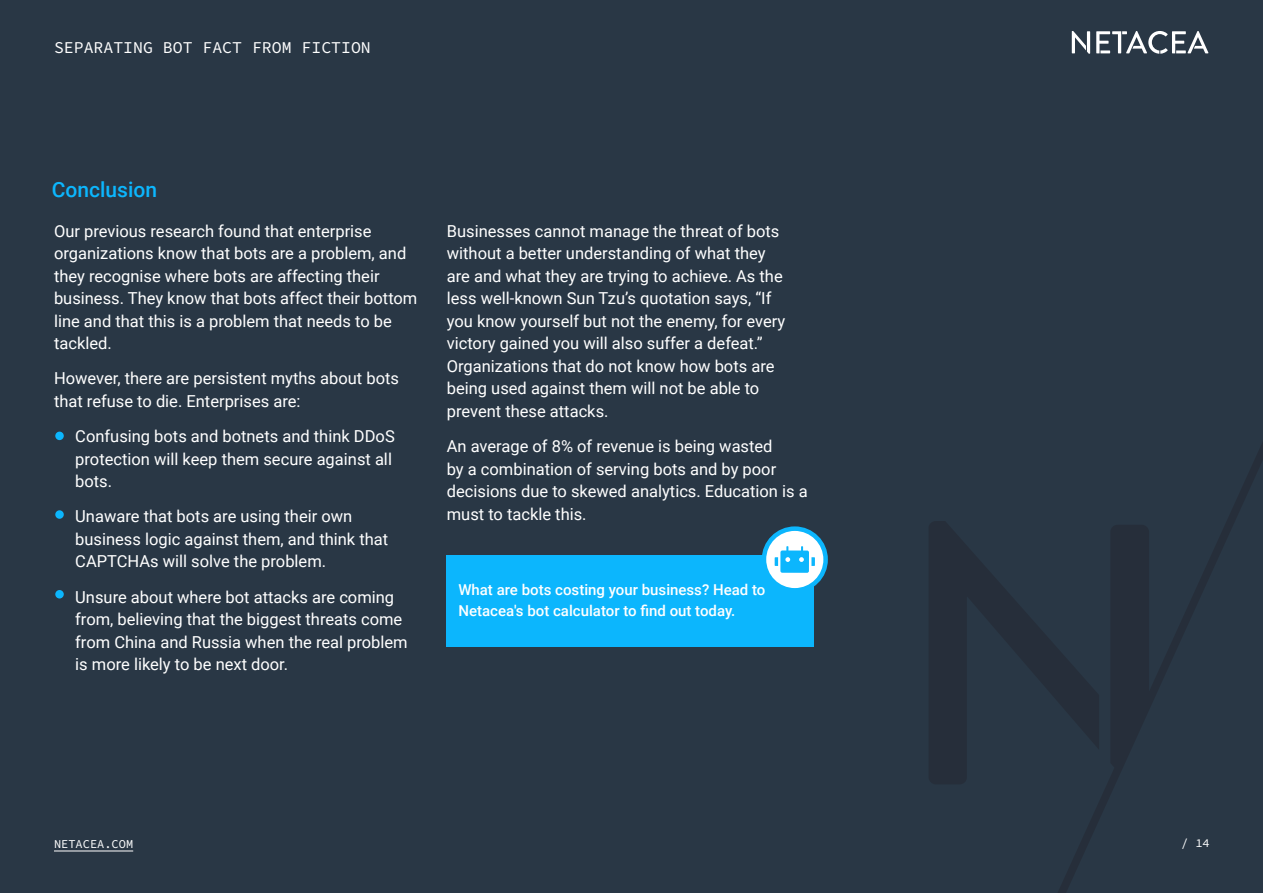
<style>
.page{position:relative;width:1263px;height:893px;background:#293745}
.page>*{position:absolute;margin:0;border:0;box-sizing:border-box;transform-origin:0 0}
.t1{font:500 21px "Roboto";color:#0cb6fd}
.t2{font:16.5px/22.5px "Roboto";color:#fff}
.t3{font:16.5px "Source Code Pro";color:#fff}
.t4{font:500 15px/21px "Roboto";color:#fff}
.t5{font:12px "Source Code Pro";color:#fff}
</style>
<div class="page">
<hr style="left:54px;top:851px;width:79px;height:1px;background:#fff">
<svg style="left:1072px;top:31px;width:18px;height:23px"></svg>
<svg style="left:1096px;top:31px;width:112px;height:23px"></svg>
<svg style="left:929px;top:521px;width:124px;height:263px"></svg>
<svg style="left:1053px;top:443px;width:210px;height:450px"></svg>
<div style="left:55px;top:432px;width:9px;height:8px;background:#0cb6fd;border-radius:50%"></div>
<div style="left:55px;top:510px;width:9px;height:9px;background:#0cb6fd;border-radius:50%"></div>
<div style="left:55px;top:590px;width:9px;height:8px;background:#0cb6fd;border-radius:50%"></div>
<div style="left:447px;top:555px;width:367px;height:92px;background:#0cb6fd"></div>
<svg style="left:764px;top:529px;width:62px;height:61px;background:#dbf4fe"></svg>
<div style="left:762px;top:526px;width:66px;height:67px;border:4px solid #0cb6fd;border-radius:50%"></div>
<svg style="left:775px;top:546px;width:40px;height:27px"></svg>
<p class="t3" style="left:54px;top:36px;width:318px">SEPARATING BOT FACT FROM FICTION</p>
<p class="t1" style="left:52px;top:175px;width:107px">Conclusion</p>
<p class="t2" style="left:54px;top:219px;width:365px">Our previous research found that enterprise organizations know that bots are a problem, and they recognise where bots are affecting their business. They know that bots affect their bottom line and that this is a problem that needs to be tackled.</p>
<p class="t2" style="left:54px;top:367px;width:346px">However, there are persistent myths about bots that refuse to die. Enterprises are:</p>
<p class="t2" style="left:75px;top:424px;width:321px">Confusing bots and botnets and think DDoS protection will keep them secure against all bots.</p>
<p class="t2" style="left:75px;top:505px;width:314px">Unaware that bots are using their own business logic against them, and think that<br>CAPTCHAs will solve the problem.</p>
<p class="t2" style="left:75px;top:585px;width:334px">Unsure about where bot attacks are coming from, believing that the biggest threats come from China and Russia when the real problem is more likely to be next door.</p>
<p class="t2" style="left:447px;top:219px;width:340px">Businesses cannot manage the threat of bots without a better understanding of what they are and what they are trying to achieve. As the less well-known Sun Tzu’s quotation says, “If you know yourself but not the enemy, for every victory gained you will also suffer a defeat.” Organizations that do not know how bots are being used against them will not be able to prevent these attacks.</p>
<p class="t2" style="left:447px;top:434px;width:362px">An average of 8% of revenue is being wasted<br>by a combination of serving bots and by poor decisions due to skewed analytics. Education is a must to tackle this.</p>
<p class="t4" style="left:458px;top:578px;width:309px">What are bots costing your business? Head to<br>Netacea's bot calculator to find out today.</p>
<p class="t5" style="left:54px;top:835px;width:81px">NETACEA.COM</p>
<p class="t5" style="left:1181px;top:835px;width:30px">/ 14</p>
</div>
